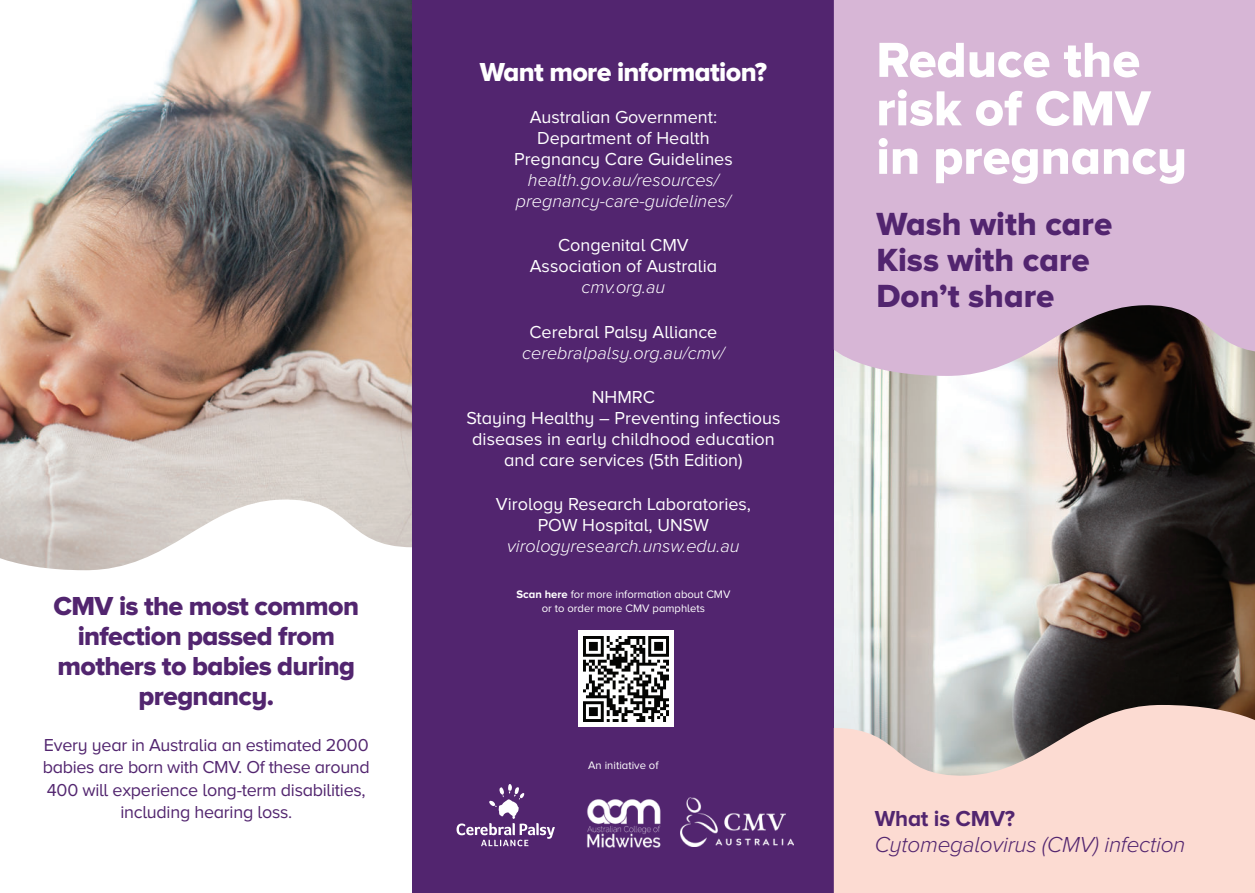
<style>
.page{position:relative;width:1255px;height:893px;background:#fff}
.page>*{position:absolute;margin:0;border:0;box-sizing:border-box;transform-origin:0 0}
.t1{font:51px/48.4px "Proxima Nova A Extrabld";color:#fff}
.t2{font:33.15px/36px "Proxima Nova A Extrabld";color:#52256f}
.t3{font:30px/33px "Proxima Nova A Extrabld";letter-spacing:-.025em;color:#fff;text-align:center}
.t4{font:27px/30px "Proxima Nova A Extrabld";letter-spacing:-.025em;color:#52256f;text-align:center}
.t5{font:27px "Proxima Nova A Extrabld";letter-spacing:-.025em;color:#fff}
.t6{font:italic 300 22.5px "Proxima Nova A";letter-spacing:-.01em;color:#52256f}
.t7{font:700 22.5px "Proxima Nova A";letter-spacing:-.01em;color:#52256f}
.t8{font:18px/20.9px "Proxima Nova A";color:#fff;text-align:center}
.t9{font:18px/22.4px "Proxima Nova A";letter-spacing:-.015em;color:#52256f;text-align:center}
.t10{font:italic 300 18px/20.9px "Proxima Nova A";color:#fff;text-align:center}
.t11{font:11.25px/13.5px "Proxima Nova A";color:#fff;text-align:center}
.s1{font-weight:700}
</style>
<div class="page">
<img style="left:0;top:0;width:412px;height:570px">
<img style="left:833px;top:376px;width:421px;height:329px">
<div style="left:412px;top:0;width:421px;height:893px;background:#52256f"></div>
<img style="left:587px;top:799px;width:74px;height:49px">
<img style="left:680px;top:797px;width:113px;height:50px">
<svg style="left:456px;top:784px;width:99px;height:62px"></svg>
<div style="left:578px;top:630px;width:95px;height:97px;background:#fff"></div>
<img style="left:583px;top:636px;width:85px;height:85px">
<svg style="left:833px;top:0;width:421px;height:376px;background:#cdaeca"></svg>
<svg style="left:833px;top:705px;width:421px;height:188px;background:#ebcfc7"></svg>
<h3 class="t4" style="left:54px;top:592px;width:307px">CMV is the most common infection passed from mothers to babies during pregnancy.</h3>
<p class="t9" style="left:43px;top:735px;width:328px">Every year in Australia an estimated 2000 babies are born with CMV. Of these around 400 will experience long-term disabilities, including hearing loss.</p>
<h3 class="t5" style="left:480px;top:61px;width:288px">Want more information?</h3>
<p class="t8" style="left:514px;top:108px;width:220px">Australian Government:<br>Department of Health<br>Pregnancy Care Guidelines</p>
<p class="t10" style="left:516px;top:171px;width:216px">health.gov.au/resources/ pregnancy-care-guidelines/</p>
<p class="t8" style="left:530px;top:236px;width:189px">Congenital CMV<br>Association of Australia</p>
<p class="t10" style="left:581px;top:278px;width:85px">cmv.org.au</p>
<p class="t8" style="left:529px;top:322px;width:189px">Cerebral Palsy Alliance</p>
<p class="t10" style="left:522px;top:343px;width:204px">cerebralpalsy.org.au/cmv/</p>
<p class="t8" style="left:466px;top:387px;width:315px">NHMRC<br>Staying Healthy – Preventing infectious diseases in early childhood education and care services (5th Edition)</p>
<p class="t8" style="left:496px;top:494px;width:257px">Virology Research Laboratories,<br>POW Hospital, UNSW</p>
<p class="t10" style="left:507px;top:536px;width:234px">virologyresearch.unsw.edu.au</p>
<p class="t11" style="left:516px;top:588px;width:215px"><span class="s1">Scan here</span> for more information about CMV or to order more CMV pamphlets</p>
<p class="t11" style="left:588px;top:759px;width:72px">An initiative of</p>
<h1 class="t1" style="left:876px;top:38px;width:312px">Reduce the risk of CMV in pregnancy</h1>
<h2 class="t2" style="left:876px;top:208px;width:237px">Wash with care<br>Kiss with care<br>Don’t share</h2>
<h3 class="t3" style="left:876px;top:56px;width:335px">Reducing the risk of CMV during pregnancy</h3>
<p class="t7" style="left:874px;top:809px;width:142px">What is CMV?</p>
<p class="t6" style="left:874px;top:835px;width:312px">Cytomegalovirus (CMV) infection</p>
</div>
